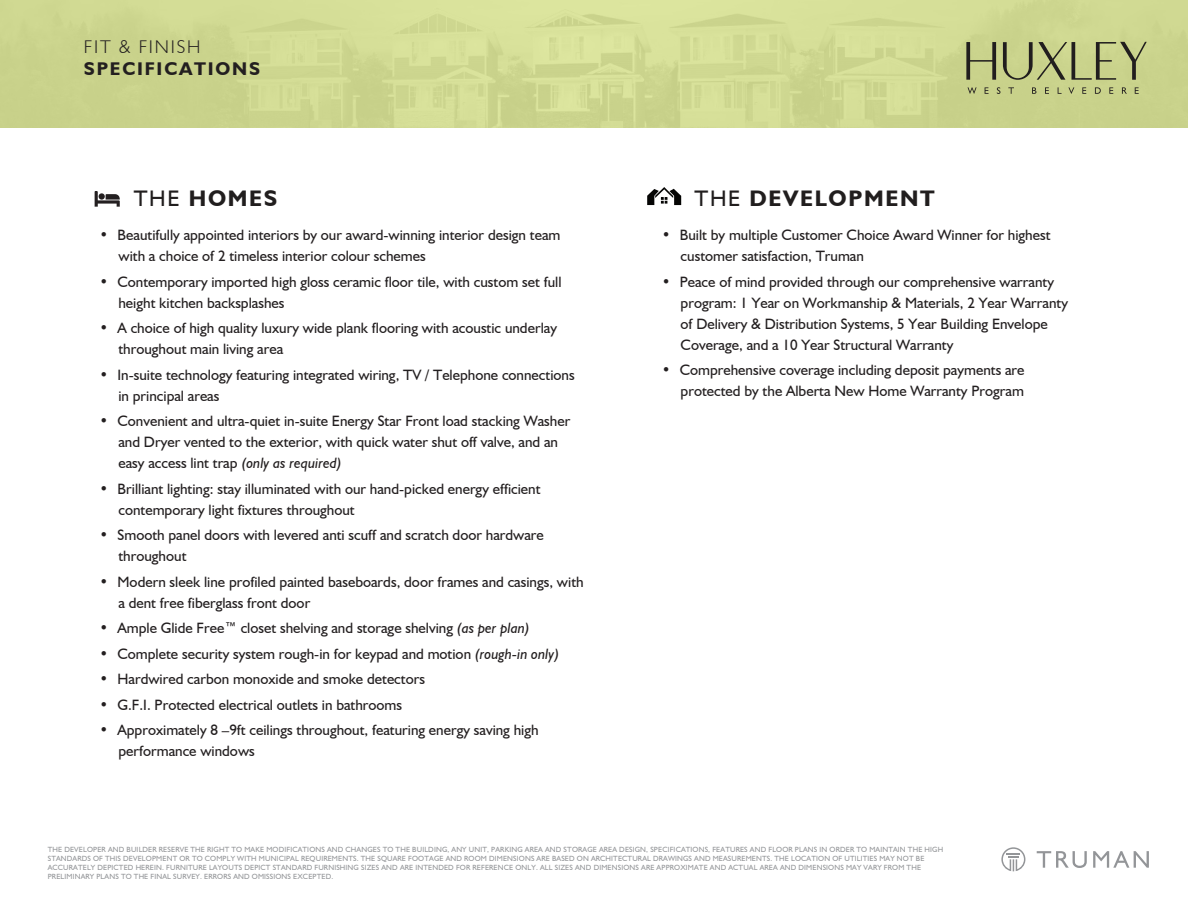
<style>
.page{position:relative;width:1188px;height:918px;background:#fff}
.page>*{position:absolute;margin:0;border:0;box-sizing:border-box;transform-origin:0 0}
.t1{font:700 22.5px "Humanist 521 BT";letter-spacing:.075em;color:#211e1e}
.t2{font:700 18.45px "Humanist 521 BT";letter-spacing:.1em;color:#231f20}
.t3{font:300 18.45px "Humanist 521 BT";letter-spacing:.1em;color:#231f20}
.t4{font:15px/21px "Humanist 521 BT";color:#231f20}
.t5{font:7.5px/9px "Humanist 521 BT";letter-spacing:.02em;color:#939598}
.s1{font-weight:400}
.s2{font-style:italic}
</style>
<div class="page">
<svg style="left:95px;top:191px;width:25px;height:16px"></svg>
<div style="left:99px;top:193px;width:6px;height:7px;background:#231f20;border-radius:50%"></div>
<svg style="left:647px;top:187px;width:34px;height:18px"></svg>
<div style="left:0;top:0;width:1188px;height:127px;background:#ced790"></div>
<svg style="left:966px;top:42px;width:30px;height:38px"></svg>
<svg style="left:1003px;top:42px;width:144px;height:38px"></svg>
<svg style="left:968px;top:87px;width:9px;height:7px"></svg>
<svg style="left:985px;top:87px;width:4px;height:7px"></svg>
<svg style="left:997px;top:87px;width:3px;height:7px"></svg>
<svg style="left:1008px;top:87px;width:6px;height:7px"></svg>
<svg style="left:1032px;top:87px;width:4px;height:7px"></svg>
<svg style="left:1045px;top:87px;width:4px;height:7px"></svg>
<svg style="left:1068px;top:87px;width:6px;height:7px"></svg>
<svg style="left:1082px;top:87px;width:4px;height:7px"></svg>
<svg style="left:1095px;top:87px;width:6px;height:7px"></svg>
<svg style="left:1109px;top:87px;width:4px;height:7px"></svg>
<svg style="left:1122px;top:87px;width:5px;height:7px"></svg>
<svg style="left:1135px;top:87px;width:4px;height:7px"></svg>
<svg style="left:1001px;top:847px;width:24px;height:24px"></svg>
<svg style="left:1037px;top:851px;width:50px;height:17px"></svg>
<svg style="left:1093px;top:851px;width:56px;height:17px"></svg>
<p class="t3" style="left:84px;top:36px;width:118px">FIT &amp; FINISH</p>
<p class="t2" style="left:84px;top:58px;width:178px">SPECIFICATIONS</p>
<h1 class="t1" style="left:134px;top:185px;width:145px"><span class="s1">THE</span> HOMES</h1>
<h1 class="t1" style="left:695px;top:185px;width:242px"><span class="s1">THE</span> DEVELOPMENT</h1>
<p class="t4" style="left:118px;top:224px;width:443px;text-indent:-19px">• Beautifully appointed interiors by our award-winning interior design team with a choice of 2 timeless interior colour schemes</p>
<p class="t4" style="left:118px;top:271px;width:445px;text-indent:-19px">• Contemporary imported high gloss ceramic floor tile, with custom set full height kitchen backsplashes</p>
<p class="t4" style="left:118px;top:317px;width:440px;text-indent:-19px">• A choice of high quality luxury wide plank flooring with acoustic underlay throughout main living area</p>
<p class="t4" style="left:118px;top:364px;width:458px;text-indent:-19px">• In-suite technology featuring integrated wiring, TV / Telephone connections in principal areas</p>
<p class="t4" style="left:118px;top:410px;width:453px;text-indent:-19px">• Convenient and ultra-quiet in-suite Energy Star Front load stacking Washer and Dryer vented to the exterior, with quick water shut off valve, and an easy access lint trap <span class="s2">(only as required)</span></p>
<p class="t4" style="left:118px;top:478px;width:424px;text-indent:-19px">• Brilliant lighting: stay illuminated with our hand-picked energy efficient contemporary light fixtures throughout</p>
<p class="t4" style="left:118px;top:524px;width:427px;text-indent:-19px">• Smooth panel doors with levered anti scuff and scratch door hardware throughout</p>
<p class="t4" style="left:118px;top:571px;width:467px;text-indent:-19px">• Modern sleek line profiled painted baseboards, door frames and casings, with a dent free fiberglass front door</p>
<p class="t4" style="left:100px;top:617px;width:432px">• Ample Glide Free™ closet shelving and storage shelving <span class="s2">(as per plan)</span></p>
<p class="t4" style="left:100px;top:643px;width:461px">• Complete security system rough-in for keypad and motion <span class="s2">(rough-in only)</span></p>
<p class="t4" style="left:100px;top:668px;width:327px">• Hardwired carbon monoxide and smoke detectors</p>
<p class="t4" style="left:100px;top:694px;width:304px">• G.F.I. Protected electrical outlets in bathrooms</p>
<p class="t4" style="left:118px;top:719px;width:422px;text-indent:-19px">• Approximately 8 –9ft ceilings throughout, featuring energy saving high performance windows</p>
<p class="t4" style="left:681px;top:224px;width:371px;text-indent:-19px">• Built by multiple Customer Choice Award Winner for highest customer satisfaction, Truman</p>
<p class="t4" style="left:681px;top:271px;width:389px;text-indent:-19px">• Peace of mind provided through our comprehensive warranty program: 1 Year on Workmanship &amp; Materials, 2 Year Warranty of Delivery &amp; Distribution Systems, 5 Year Building Envelope Coverage, and a 10 Year Structural Warranty</p>
<p class="t4" style="left:662px;top:359px;width:364px;text-align:right">• Comprehensive coverage including deposit payments are protected by the Alberta New Home Warranty Program</p>
<p class="t5" style="left:48px;top:844px;width:897px">THE DEVELOPER AND BUILDER RESERVE THE RIGHT TO MAKE MODIFICATIONS AND CHANGES TO THE BUILDING, ANY UNIT, PARKING AREA AND STORAGE AREA DESIGN, SPECIFICATIONS, FEATURES AND FLOOR PLANS IN ORDER TO MAINTAIN THE HIGH STANDARDS OF THIS DEVELOPMENT OR TO COMPLY WITH MUNICIPAL REQUIREMENTS. THE SQUARE FOOTAGE AND ROOM DIMENSIONS ARE BASED ON ARCHITECTURAL DRAWINGS AND MEASUREMENTS. THE LOCATION OF UTILITIES MAY NOT BE ACCURATELY DEPICTED HEREIN. FURNITURE LAYOUTS DEPICT STANDARD FURNISHING SIZES AND ARE INTENDED FOR REFERENCE ONLY. ALL SIZES AND DIMENSIONS ARE APPROXIMATE AND ACTUAL AREA AND DIMENSIONS MAY VARY FROM THE PRELIMINARY PLANS TO THE FINAL SURVEY. ERRORS AND OMISSIONS EXCEPTED.</p>
</div>
